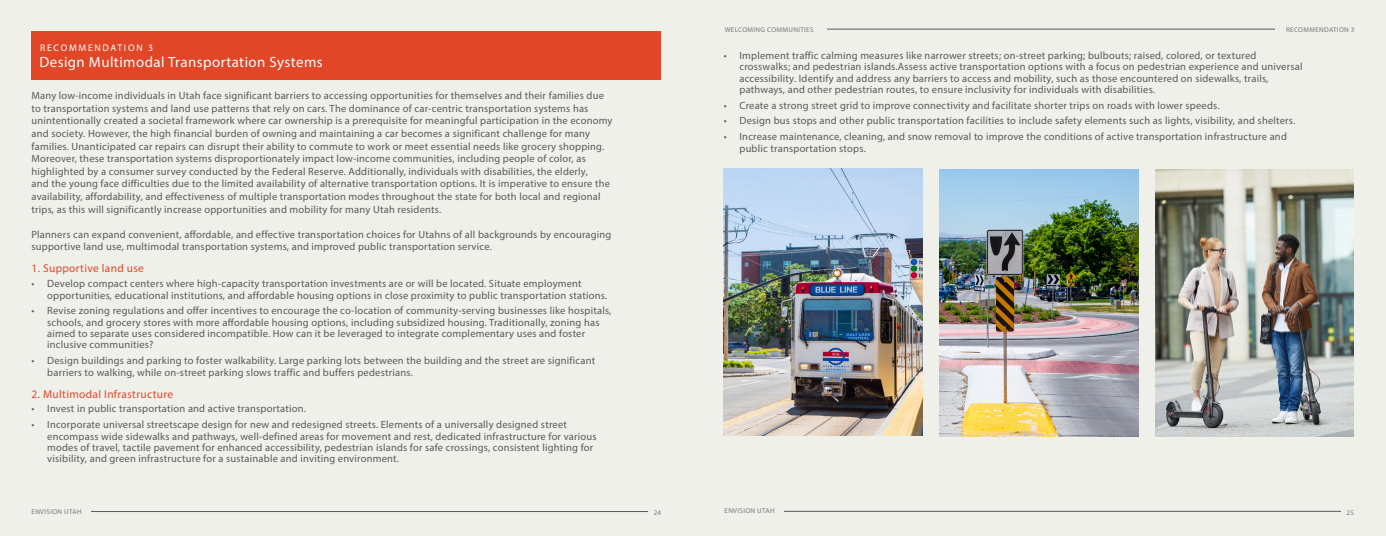
<style>
.page{position:relative;width:1386px;height:536px;background:#fff}
.page>*{position:absolute;margin:0;border:0;box-sizing:border-box;transform-origin:0 0}
.t1{font:14.88px "Myriad Pro";letter-spacing:.03em;color:#fff}
.t2{font:11.38px "Myriad Pro";letter-spacing:.03em;color:#e14627}
.t3{font:10.5px/11.4px "Myriad Pro";letter-spacing:.02em;color:#58595b}
.t4{font:9.62px "Myriad Pro";letter-spacing:.18em;color:#fff}
.t5{font:7px "Myriad Pro";letter-spacing:.05em;color:#767779}
</style>
<div class="page">
<div style="left:0;top:0;width:693px;height:536px;background:#f0f0ea"></div>
<div style="left:693px;top:0;width:693px;height:536px;background:#f0f0ea"></div>
<hr style="left:739px;top:29px;width:615px;height:1px;background:#58595b">
<div style="left:725px;top:24px;width:102px;height:7px;background:#f0f0ea"></div>
<div style="left:1276px;top:24px;width:78px;height:7px;background:#f0f0ea"></div>
<hr style="left:724px;top:511px;width:630px;height:1px;background:#58595b">
<div style="left:1341px;top:508px;width:13px;height:7px;background:#f0f0ea"></div>
<div style="left:724px;top:507px;width:60px;height:7px;background:#f0f0ea"></div>
<hr style="left:32px;top:511px;width:630px;height:1px;background:#58595b">
<div style="left:648px;top:508px;width:14px;height:7px;background:#f0f0ea"></div>
<div style="left:32px;top:507px;width:59px;height:7px;background:#f0f0ea"></div>
<div style="left:32px;top:32px;width:629px;height:48px;background:#e14627"></div>
<img style="left:724px;top:168px;width:198px;height:267px">
<img style="left:1155px;top:169px;width:199px;height:267px">
<img style="left:940px;top:169px;width:198px;height:267px">
<p class="t4" style="left:40px;top:42px;width:114px">RECOMMENDATION 3</p>
<h1 class="t1" style="left:39px;top:53px;width:285px">Design Multimodal Transportation Systems</h1>
<p class="t3" style="left:32px;top:89px;width:583px;line-height:12.6px">Many low-income individuals in Utah face significant barriers to accessing opportunities for themselves and their families due to transportation systems and land use patterns that rely on cars. The dominance of car-centric transportation systems has unintentionally created a societal framework where car ownership is a prerequisite for meaningful participation in the economy and society. However, the high financial burden of owning and maintaining a car becomes a significant challenge for many families. Unanticipated car repairs can disrupt their ability to commute to work or meet essential needs like grocery shopping.<br>Moreover, these transportation systems disproportionately impact low-income communities, including people of color, as highlighted by a consumer survey conducted by the Federal Reserve. Additionally, individuals with disabilities, the elderly,<br>and the young face difficulties due to the limited availability of alternative transportation options. It is imperative to ensure the availability, affordability, and effectiveness of multiple transportation modes throughout the state for both local and regional trips, as this will significantly increase opportunities and mobility for many Utah residents.</p>
<p class="t3" style="left:32px;top:228px;width:582px;line-height:12.6px">Planners can expand convenient, affordable, and effective transportation choices for Utahns of all backgrounds by encouraging supportive land use, multimodal transportation systems, and improved public transportation service.</p>
<p class="t2" style="left:32px;top:261px;width:114px">1. Supportive land use</p>
<p class="t3" style="left:47px;top:278px;width:561px;text-indent:-16px">• Develop compact centers where high-capacity transportation investments are or will be located. Situate employment opportunities, educational institutions, and affordable housing options in close proximity to public transportation stations.</p>
<p class="t3" style="left:47px;top:305px;width:566px;text-indent:-16px">• Revise zoning regulations and offer incentives to encourage the co-location of community-serving businesses like hospitals, schools, and grocery stores with more affordable housing options, including subsidized housing. Traditionally, zoning has aimed to separate uses considered incompatible. How can it be leveraged to integrate complementary uses and foster inclusive communities?</p>
<p class="t3" style="left:47px;top:355px;width:549px;text-indent:-16px">• Design buildings and parking to foster walkability. Large parking lots between the building and the street are significant barriers to walking, while on-street parking slows traffic and buffers pedestrians.</p>
<p class="t2" style="left:32px;top:386px;width:143px">2. Multimodal Infrastructure</p>
<p class="t3" style="left:32px;top:403px;width:276px">• Invest in public transportation and active transportation.</p>
<p class="t3" style="left:47px;top:418px;width:551px;text-indent:-16px">• Incorporate universal streetscape design for new and redesigned streets. Elements of a universally designed street encompass wide sidewalks and pathways, well-defined areas for movement and rest, dedicated infrastructure for various modes of travel, tactile pavement for enhanced accessibility, pedestrian islands for safe crossings, consistent lighting for visibility, and green infrastructure for a sustainable and inviting environment.</p>
<p class="t5" style="left:725px;top:25px;width:90px">WELCOMING COMMUNITIES</p>
<p class="t5" style="left:1286px;top:25px;width:70px">RECOMMENDATION 3</p>
<p class="t3" style="left:739px;top:49px;width:565px;text-indent:-16px">• Implement traffic calming measures like narrower streets; on-street parking; bulbouts; raised, colored, or textured crosswalks; and pedestrian islands.Assess active transportation options with a focus on pedestrian experience and universal accessibility. Identify and address any barriers to access and mobility, such as those encountered on sidewalks, trails, pathways, and other pedestrian routes, to ensure inclusivity for individuals with disabilities.</p>
<p class="t3" style="left:724px;top:99px;width:497px">• Create a strong street grid to improve connectivity and facilitate shorter trips on roads with lower speeds.</p>
<p class="t3" style="left:724px;top:115px;width:573px">• Design bus stops and other public transportation facilities to include safety elements such as lights, visibility, and shelters.</p>
<p class="t3" style="left:739px;top:131px;width:549px;text-indent:-16px">• Increase maintenance, cleaning, and snow removal to improve the conditions of active transportation infrastructure and public transportation stops.</p>
<p class="t5" style="left:32px;top:507px;width:52px">ENVISION UTAH</p>
<p class="t5" style="left:654px;top:508px;width:9px">24</p>
<p class="t5" style="left:725px;top:506px;width:52px">ENVISION UTAH</p>
<p class="t5" style="left:1347px;top:508px;width:9px">25</p>
</div>
